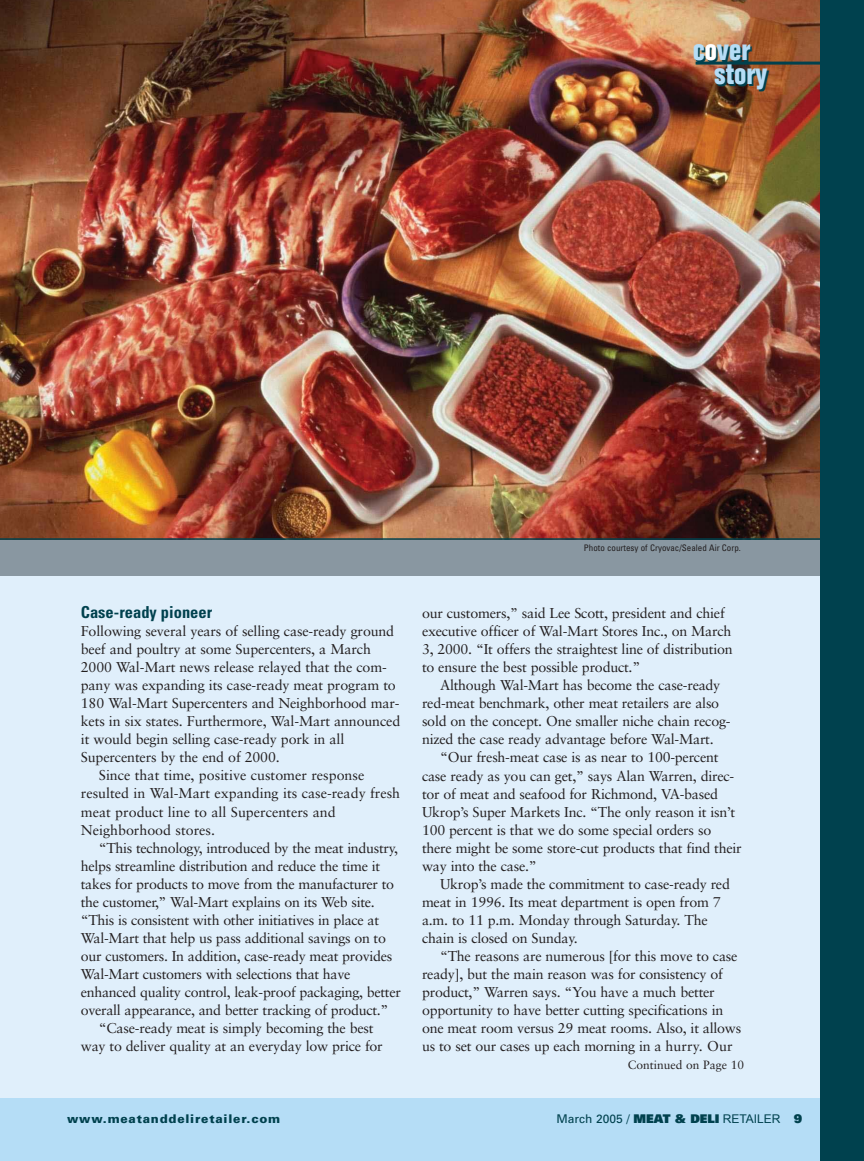
<style>
.page{position:relative;width:864px;height:1161px;background:#fff}
.page>*{position:absolute;margin:0;border:0;box-sizing:border-box;transform-origin:0 0}
.t1{font:700 condensed 30px/24px "Folio";color:#b5ddf6}
.t2{font:700 condensed 16.5px "Univers";color:#00414e}
.t3{font:14.25px/18px "Sabon";letter-spacing:-.015em;color:#231f20}
.t4{font:12px "Univers";color:#00414e}
.t5{font:900 12px "Univers";letter-spacing:.065em;color:#00414e}
.t6{font:12px "Sabon";color:#231f20}
.t7{font:condensed 9px "Univers";color:#231f20}
.s1{color:#fff}
.s2{font-weight:900}
.s3{font-family:"Arial"}
</style>
<div class="page">
<img style="left:0;top:0;width:864px;height:1160px">
<h1 class="t1" style="left:714px;top:40px;width:55px;text-indent:-21px">c<span class="s1">o</span>ver story</h1>
<p class="t2" style="left:81px;top:606px;width:133px">Case-ready pioneer</p>
<p class="t3" style="left:81px;top:623px;width:315px">Following several years of selling case-ready ground</p>
<p class="t3" style="left:81px;top:641px;width:292px">beef and poultry at some Supercenters, a March</p>
<p class="t3" style="left:81px;top:659px;width:307px">2000 Wal-Mart news release relayed that the com-</p>
<p class="t3" style="left:81px;top:677px;width:316px">pany was expanding its case-ready meat program to</p>
<p class="t3" style="left:81px;top:695px;width:320px">180 Wal-Mart Supercenters and Neighborhood mar-</p>
<p class="t3" style="left:81px;top:713px;width:321px">kets in six states. Furthermore, Wal-Mart announced</p>
<p class="t3" style="left:81px;top:731px;width:265px">it would begin selling case-ready pork in all</p>
<p class="t3" style="left:81px;top:749px;width:200px">Supercenters by the end of 2000.</p>
<p class="t3" style="left:99px;top:767px;width:267px">Since that time, positive customer response</p>
<p class="t3" style="left:81px;top:785px;width:321px">resulted in Wal-Mart expanding its case-ready fresh</p>
<p class="t3" style="left:81px;top:803px;width:256px">meat product line to all Supercenters and</p>
<p class="t3" style="left:81px;top:821px;width:136px">Neighborhood stores.</p>
<p class="t3" style="left:99px;top:839px;width:301px">“This technology, introduced by the meat industry,</p>
<p class="t3" style="left:81px;top:857px;width:301px">helps streamline distribution and reduce the time it</p>
<p class="t3" style="left:81px;top:875px;width:315px">takes for products to move from the manufacturer to</p>
<p class="t3" style="left:81px;top:893px;width:295px">the customer,” Wal-Mart explains on its Web site.</p>
<p class="t3" style="left:81px;top:911px;width:300px">“This is consistent with other initiatives in place at</p>
<p class="t3" style="left:81px;top:929px;width:307px">Wal-Mart that help us pass additional savings on to</p>
<p class="t3" style="left:81px;top:947px;width:313px">our customers. In addition, case-ready meat provides</p>
<p class="t3" style="left:81px;top:965px;width:271px">Wal-Mart customers with selections that have</p>
<p class="t3" style="left:81px;top:983px;width:322px">enhanced quality control, leak-proof packaging, better</p>
<p class="t3" style="left:81px;top:1001px;width:309px">overall appearance, and better tracking of product.”</p>
<p class="t3" style="left:99px;top:1019px;width:276px">“Case-ready meat is simply becoming the best</p>
<p class="t3" style="left:81px;top:1037px;width:303px">way to deliver quality at an everyday low price for</p>
<p class="t7" style="left:584px;top:544px;width:158px">Photo courtesy of Cryovac/Sealed Air Corp.</p>
<p class="t3" style="left:422px;top:605px;width:312px">our customers,” said Lee Scott, president and chief executive officer of Wal-Mart Stores Inc., on March 3, 2000. “It offers the straightest line of distribution to ensure the best possible product.”</p>
<p class="t3" style="left:422px;top:677px;width:310px;text-indent:18px">Although Wal-Mart has become the case-ready red-meat benchmark, other meat retailers are also sold on the concept. One smaller niche chain recog&shy;nized the case ready advantage before Wal-Mart.</p>
<p class="t3" style="left:422px;top:749px;width:321px;text-indent:18px">“Our fresh-meat case is as near to 100-percent case ready as you can get,” says Alan Warren, direc&shy;tor of meat and seafood for Richmond, VA-based Ukrop’s Super Markets Inc. “The only reason it isn’t 100 percent is that we do some special orders so there might be some store-cut products that find their way into the case.”</p>
<p class="t3" style="left:422px;top:875px;width:309px;text-indent:18px">Ukrop’s made the commitment to case-ready red meat in 1996. Its meat department is open from 7 a.m. to 11 p.m. Monday through Saturday. The chain is closed on Sunday.</p>
<p class="t3" style="left:422px;top:947px;width:321px;text-indent:18px">“The reasons are numerous [for this move to case ready], but the main reason was for consistency of product,” Warren says. “You have a much better opportunity to have better cutting specifications in one meat room versus 29 meat rooms. Also, it allows us to set our cases up each morning in a hurry. Our</p>
<p class="t6" style="left:628px;top:1059px;width:118px">Continued on Page 10</p>
<p class="t5" style="left:67px;top:1113px;width:215px">www.meatanddeliretailer.com</p>
<p class="t4" style="left:557px;top:1113px;width:247px">March 2005 / <span class="s2">MEAT &amp; DELI</span> <span class="s3">RETAILER</span> <span class="s2">9</span></p>
</div>
